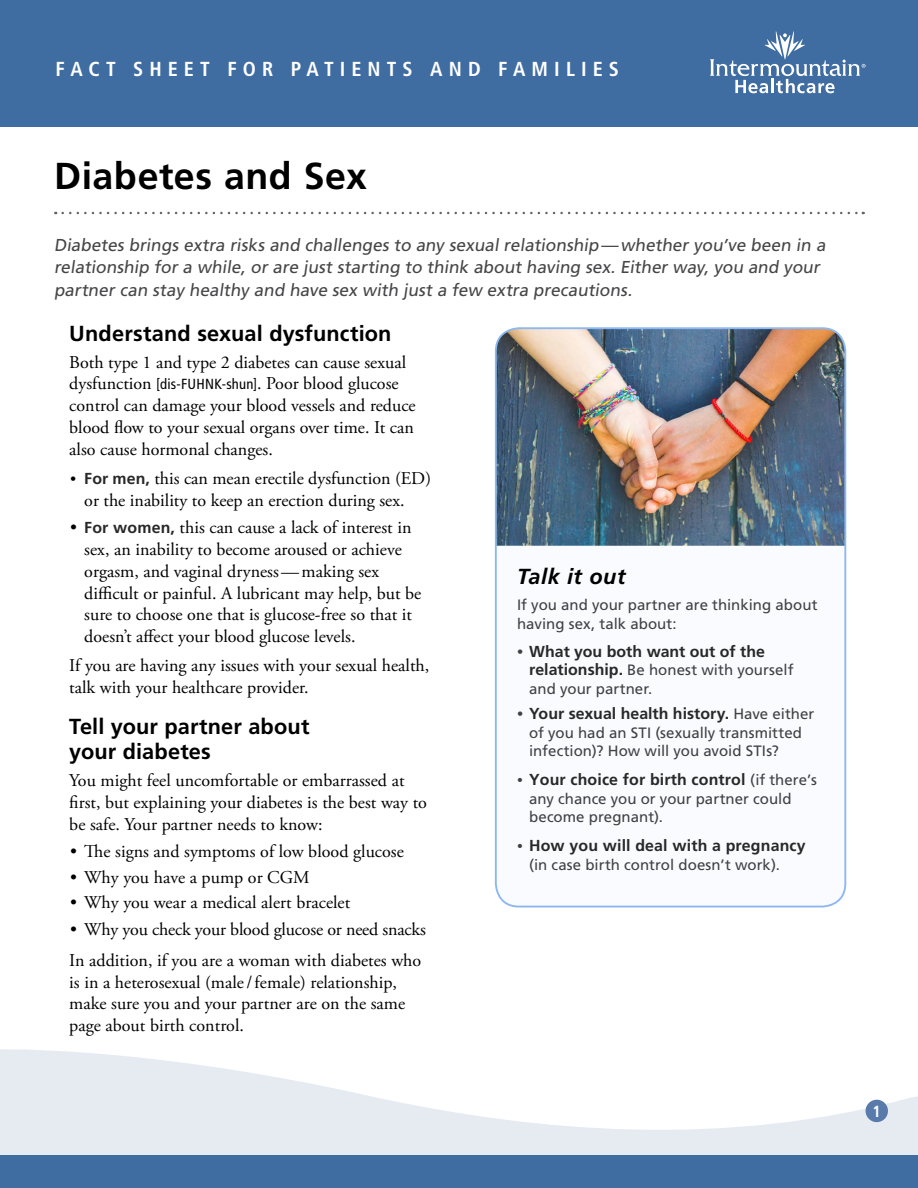
<style>
.page{position:relative;width:918px;height:1188px;background:#fff}
.page>*{position:absolute;margin:0;border:0;box-sizing:border-box;transform-origin:0 0}
.Title__h1{font:700 37.5px "Frutiger LT Std";letter-spacing:.015em;color:#000}
.Level_1__h2{font:700 21.75px/25.5px "Frutiger LT Std";letter-spacing:.005em;color:#000}
.Level_1__h2-2{font:italic 700 21.75px "Frutiger LT Std";letter-spacing:.025em;color:#000}
.t1{font:700 condensed 20.25px "Frutiger LT Std";letter-spacing:.3em;color:#fff}
.Main_tight_1{font:18px/21.8px "Adobe Garamond Pro";color:#000}
.Main__p{font:18px/21.8px "Adobe Garamond Pro";color:#000}
.Level_1__h2-3{font:18px/21.8px "Adobe Garamond Pro";color:#000}
.Opening_paragraph{font:17.25px/22.5px "Frutiger LT Std";color:#464547}
.Page_Number{font:700 condensed 16.2px "Frutiger LT Std";color:#fff}
.t2{font:700 15.9px "Frutiger LT Std";letter-spacing:.01em;color:#292829}
.Main_table{font:15px/18.8px "Frutiger LT Std";letter-spacing:.005em;color:#414042}
.s1{font-family:"Frutiger LT Std";font-stretch:condensed;font-size:14.7px}
.s2{font-size:15.9px}
.s3{font-family:"Frutiger LT Std";font-weight:700;font-size:15.9px;color:#292829}
.s4{font-family:"Adobe Garamond Pro";font-weight:400;color:#414042}
.s5{font-weight:700;font-size:15.9px;color:#292829}
.s6{font-weight:400;font-size:15px;color:#414042}
.s7{font-family:"Adobe Garamond Pro";font-weight:400;font-size:15px;color:#414042}
</style>
<div class="page">
<svg style="left:0;top:1049px;width:918px;height:107px;fill:#e6ebf2"></svg>
<div style="left:0;top:1156px;width:918px;height:32px;background:#3f6ca1"></div>
<div style="left:0;top:0;width:918px;height:127px;background:#3f6ca1"></div>
<svg style="left:710px;top:31px;width:156px;height:62px"></svg>
<div style="left:866px;top:1100px;width:22px;height:22px;background:#587bac;border-radius:50%"></div>
<svg style="left:63px;top:212px;width:801px;height:2px"></svg>
<div style="left:496px;top:328px;width:349px;height:579px;background:#f9fbfe;border-radius:23px"></div>
<img style="left:496px;top:328px;width:349px;height:218px">
<div style="left:495px;top:327px;width:351px;height:581px;border:2px solid #8cb8ef;border-radius:23px"></div>
<p class="t1" style="left:56px;top:57px;width:565px">FACT SHEET FOR PATIENTS AND FAMILIES</p>
<p class="Title__h1" style="left:54px;top:154px;width:315px">Diabetes and Sex</p>
<p class="Opening_paragraph" style="left:54px;top:234px;width:776px">Diabetes brings extra risks and challenges to any sexual relationship—whether you’ve been in a relationship for a while, or are just starting to think about having sex. Either way, you and your partner can stay healthy and have sex with j ust a few extra precautions.</p>
<p class="Level_1__h2" style="left:69px;top:320px;width:324px">Understand sexual dysfunction</p>
<p class="Main_tight_1" style="left:69px;top:352px;width:348px">Both type 1 and type 2 diabetes can cause sexual dysfunction <span class="s1">[dis-FUHNK-shun]</span>. Poor blood glucose control can damage your blood vessels and reduce blood flow to your sexual organs over time. It can also cause hormonal changes.</p>
<p class="Main_tight_1" style="left:84px;top:468px;width:348px;text-indent:-14px"><span class="s2">•</span> <span class="s3">For men,</span> this can mean erectile dysfunction (ED) or the inability to keep an erection during sex.</p>
<p class="Main_tight_1" style="left:84px;top:517px;width:339px;text-indent:-14px">• <span class="s3">For women,</span> this can cause a lack of interest in sex, an inability to become aroused or achieve orgasm, and vaginal dryness—making sex difficult or painful. A lubricant may help, but be sure to choose one that is glucose-free so that it doesn’t affect your blood glucose levels.</p>
<p class="Level_1__h2-3" style="left:69px;top:655px;width:362px">If you are having any issues with your sexual health, talk with your healthcare provider.</p>
<p class="Level_1__h2" style="left:69px;top:713px;width:242px">Tell your partner about your diabetes</p>
<p class="Main__p" style="left:69px;top:770px;width:359px">You might feel uncomfortable or embarrassed at first, but explaining your diabetes is the best way to be safe. Your partner needs to know:</p>
<p class="Main_tight_1" style="left:70px;top:841px;width:335px">• The signs and symptoms of low blood glucose</p>
<p class="Main_tight_1" style="left:70px;top:867px;width:241px">• Why you have a pump or CGM</p>
<p class="Main_tight_1" style="left:70px;top:892px;width:282px">• Why you wear a medical alert bracelet</p>
<p class="Main_tight_1" style="left:70px;top:919px;width:357px">• Why you check your blood glucose or need snacks</p>
<p class="Main__p" style="left:69px;top:950px;width:354px">In addition, if you are a woman with diabetes who is in a heterosexual (male/female) relationship, make sure you and your partner are on the same page about birth control.</p>
<p class="Level_1__h2-2" style="left:517px;top:564px;width:110px">Talk it out</p>
<p class="Main_table" style="left:517px;top:596px;width:302px">If you and your partner are thinking about having sex, talk about:</p>
<p class="t2" style="left:517px;top:642px;width:249px"><span class="s4">•</span> What you both want out of the</p>
<p class="Main_table" style="left:529px;top:661px;width:266px"><span class="s5">relationship.</span> Be honest with yourself and your partner.</p>
<p class="t2" style="left:517px;top:704px;width:299px"><span class="s4">•</span> Your sexual health history. <span class="s6">Have either</span></p>
<p class="Main_table" style="left:529px;top:723px;width:274px">of you had an STI (sexually transmitted infection)? How will you avoid STIs?</p>
<p class="t2" style="left:517px;top:770px;width:301px"><span class="s7">•</span> Your choice for birth control <span class="s6">(if there’s</span></p>
<p class="Main_table" style="left:529px;top:789px;width:264px">any chance you or your partner could become pregnant).</p>
<p class="t2" style="left:517px;top:836px;width:290px"><span class="s7">•</span> How you will deal with a pregnancy</p>
<p class="Main_table" style="left:529px;top:855px;width:252px">(in case birth control doesn’t work).</p>
<p class="Page_Number" style="left:873px;top:1101px;width:10px">1</p>
</div>
